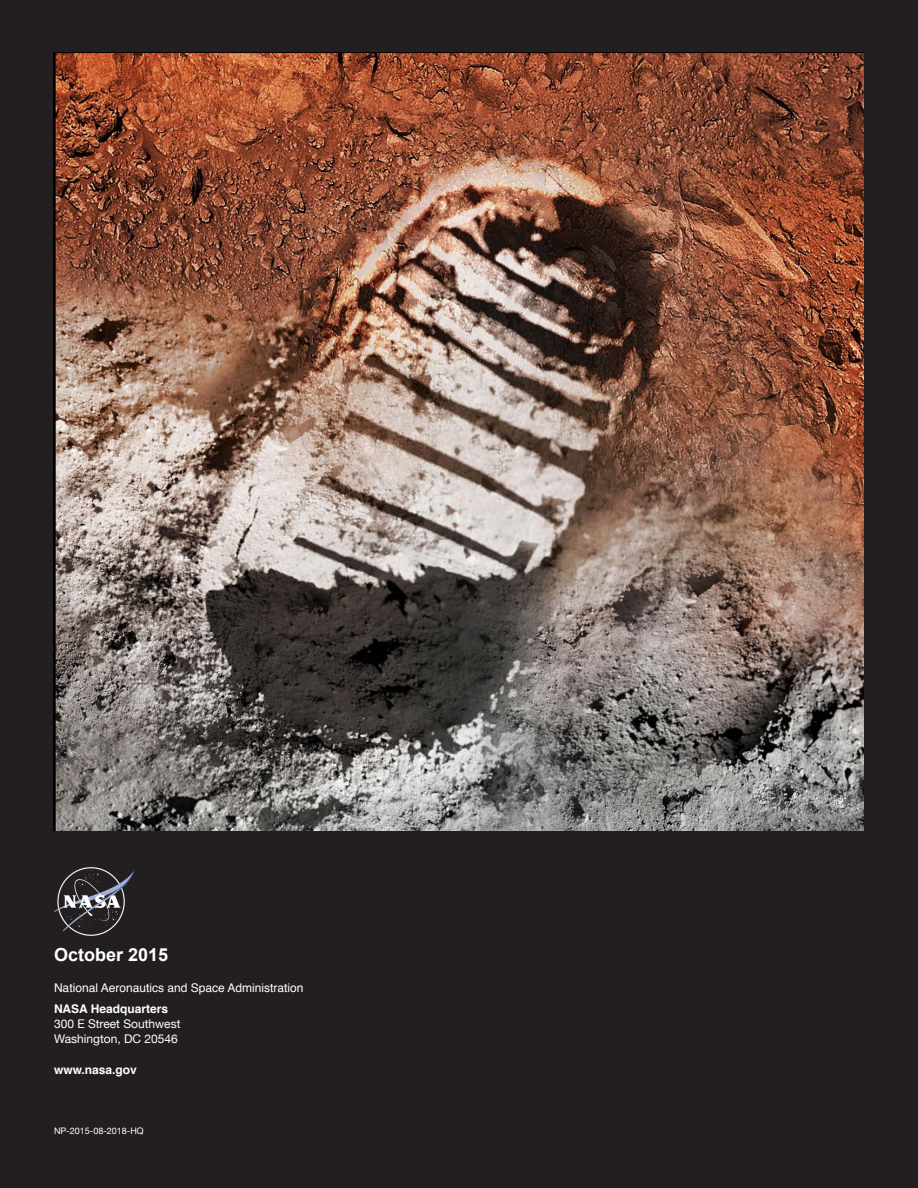
<style>
.page{position:relative;width:918px;height:1188px;background:#231f20}
.page>*{position:absolute;margin:0;border:0;box-sizing:border-box;transform-origin:0 0}
.t1{font:700 18px "Arial";color:#fff}
.t2{font:12px/21px "Helvetica";color:#fff}
.t3{font:12px/15px "Helvetica Neue";color:#fff}
.t4{font:700 12px "Helvetica";color:#fff}
.t5{font:9px "Helvetica Neue";color:#fff}
.s1{font-weight:700}
</style>
<div class="page">
<img style="left:54px;top:53px;width:810px;height:778px">
<img style="left:54px;top:867px;width:79px;height:69px">
<p class="t1" style="left:54px;top:943px;width:116px">October 2015</p>
<p class="t2" style="left:54px;top:977px;width:251px">National Aeronautics and Space Administration<br><span class="s1">NASA Headquarters</span></p>
<p class="t3" style="left:54px;top:1016px;width:128px">300 E Street Southwest<br>Washington, DC 20546</p>
<p class="t4" style="left:54px;top:1060px;width:84px">www.nasa.gov</p>
<p class="t5" style="left:54px;top:1124px;width:91px">NP-2015-08-2018-HQ</p>
</div>
